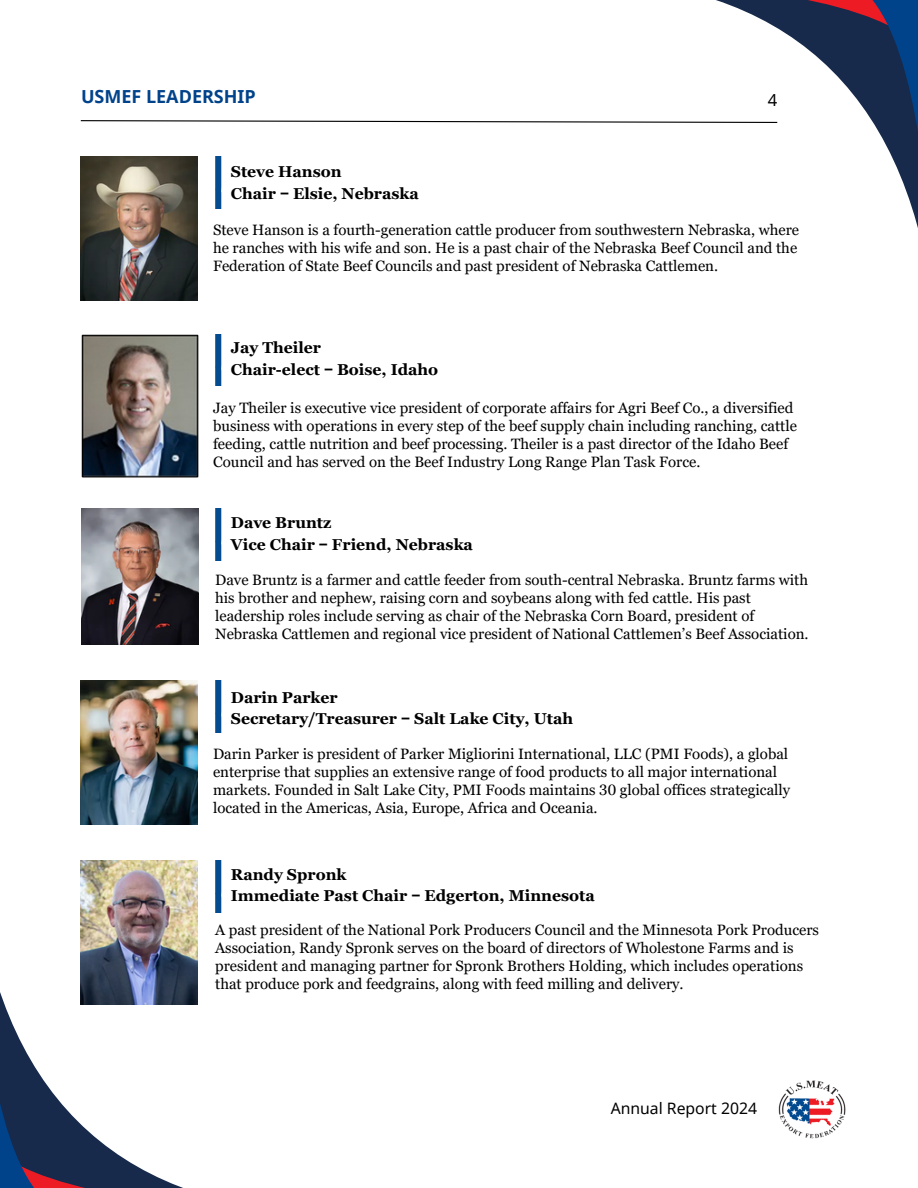
<style>
.page{position:relative;width:918px;height:1188px;background:#fff}
.page>*{position:absolute;margin:0;border:0;box-sizing:border-box;transform-origin:0 0}
.t1{font:700 18px "Noto Sans";color:#00438b}
.t2{font:16.65px "Noto Sans";color:#000}
.t3{font:700 15.75px/21.3px "Georgia Pro";color:#000}
.t4{font:15.75px "Noto Sans";color:#000}
.t5{font:15px/18px "Georgia Pro";color:#000}
.s1{font-family:"Noto Sans"}
</style>
<div class="page">
<img style="left:812px;top:1080px;width:33px;height:59px">
<svg style="left:80px;top:0;width:838px;height:301px"></svg>
<svg style="left:215px;top:334px;width:7px;height:52px"></svg>
<img style="left:81px;top:334px;width:117px;height:143px">
<svg style="left:215px;top:509px;width:7px;height:52px"></svg>
<svg style="left:0;top:861px;width:812px;height:327px"></svg>
<img style="left:81px;top:509px;width:117px;height:136px">
<svg style="left:215px;top:681px;width:7px;height:51px"></svg>
<img style="left:81px;top:861px;width:117px;height:144px">
<img style="left:81px;top:157px;width:117px;height:144px">
<img style="left:81px;top:681px;width:117px;height:144px">
<p class="t1" style="left:81px;top:84px;width:176px">USMEF LEADERSHIP</p>
<h2 class="t2" style="left:768px;top:89px;width:11px">4</h2>
<p class="t3" style="left:231px;top:161px;width:190px">Steve Hanson<br>Chair <span class="s1">‒</span> Elsie, Nebraska</p>
<p class="t5" style="left:213px;top:221px;width:588px">Steve Hanson is a fourth-generation cattle producer from southwestern Nebraska, where he ranches with his wife and son. He is a past chair of the Nebraska Beef Council and the<br>Federation of State Beef Councils and past president of Nebraska Cattlemen.</p>
<p class="t3" style="left:231px;top:337px;width:209px">Jay Theiler<br>Chair-elect <span class="s1">‒</span> Boise, Idaho</p>
<p class="t5" style="left:213px;top:399px;width:585px">Jay Theiler is executive vice president of corporate affairs for Agri Beef Co., a diversified business with operations in every step of the beef supply chain including ranching, cattle feeding, cattle nutrition and beef processing. Theiler is a past director of the Idaho Beef Council and has served on the Beef Industry Long Range Plan Task Force.</p>
<p class="t3" style="left:231px;top:512px;width:244px">Dave Bruntz<br>Vice Chair <span class="s1">‒</span> Friend, Nebraska</p>
<h2 class="t5" style="left:215px;top:571px;width:595px">Dave Bruntz is a farmer and cattle feeder from south-central Nebraska. Bruntz farms with his brother and nephew, raising corn and soybeans along with fed cattle. His past leadership roles include serving as chair of the Nebraska Corn Board, president of Nebraska Cattlemen and regional vice president of National Cattlemen’s Beef Association.</h2>
<p class="t3" style="left:231px;top:687px;width:344px">Darin Parker<br>Secretary/Treasurer <span class="s1">‒</span> Salt Lake City, Utah</p>
<p class="t5" style="left:213px;top:745px;width:579px">Darin Parker is president of Parker Migliorini International, LLC (PMI Foods), a global enterprise that supplies an extensive range of food products to all major international markets. Founded in Salt Lake City, PMI Foods maintains 30 global offices strategically located in the Americas, Asia, Europe, Africa and Oceania.</p>
<p class="t3" style="left:231px;top:864px;width:366px">Randy Spronk<br>Immediate Past Chair <span class="s1">‒</span> Edgerton, Minnesota</p>
<p class="t5" style="left:215px;top:921px;width:605px">A past president of the National Pork Producers Council and the Minnesota Pork Producers Association, Randy Spronk serves on the board of directors of Wholestone Farms and is president and managing partner for Spronk Brothers Holding, which includes operations that produce pork and feedgrains, along with feed milling and delivery.</p>
<h1 class="t4" style="left:611px;top:1097px;width:148px">Annual Report 2024</h1>
</div>
